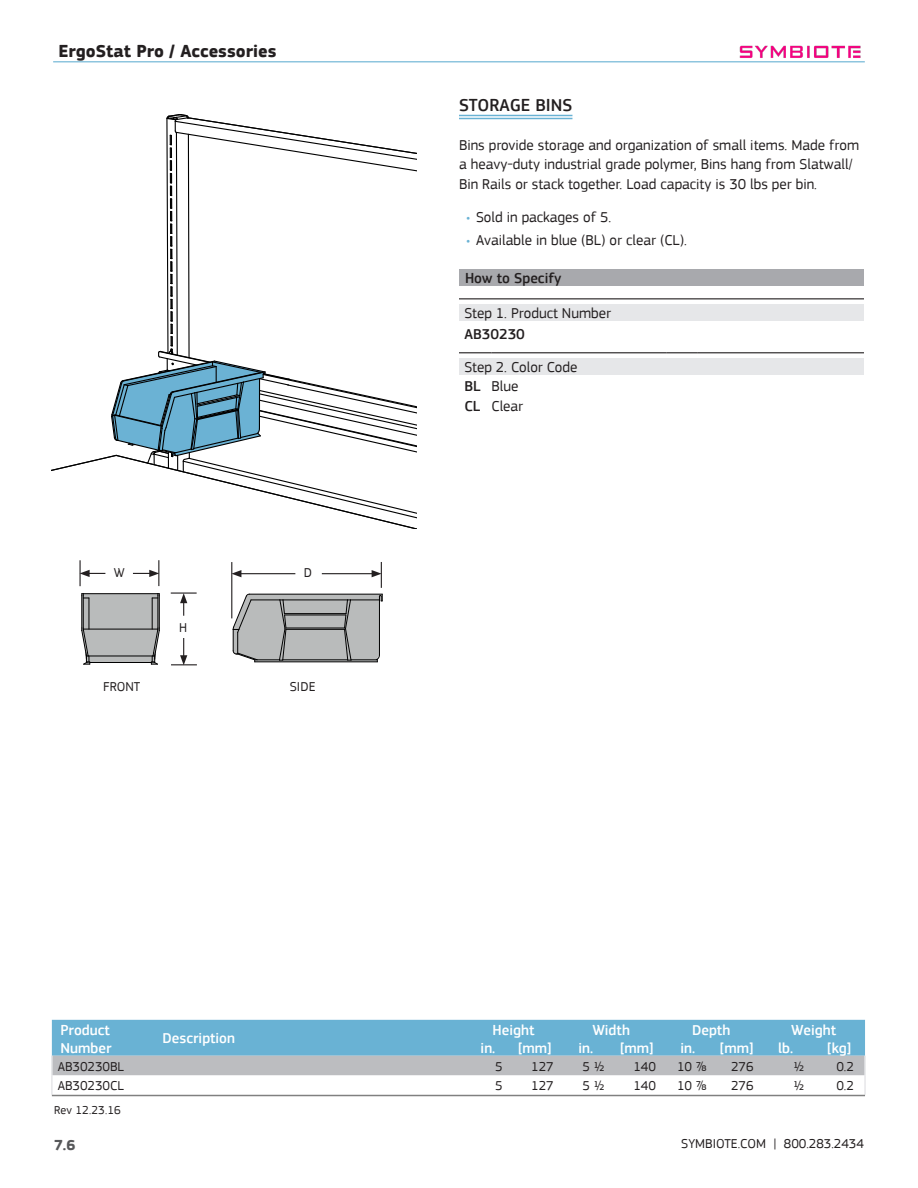
<style>
.page{position:relative;width:918px;height:1188px;background:#fff}
.page>*{position:absolute;margin:0;border:0;box-sizing:border-box;transform-origin:0 0}
.t1{font:700 18px "PF Square Sans Pro";color:#231f20}
.TOC_Product_Name{font:500 18px "PF Square Sans Pro";color:#231f20}
.t2{font:15px/19.5px "PF Square Sans Pro";color:#231f20}
.Spreadsheet_Header-C{font:500 15px "PF Square Sans Pro";color:#fff}
.Spreadsheet_Header-R{font:500 15px "PF Square Sans Pro";color:#fff}
.t3{font:500 15px "PF Square Sans Pro";color:#231f20}
.t4{font:700 15px "PF Square Sans Pro";color:#57585a}
.Spreadsheet_Body-Tex{font:13.5px "PF Square Sans Pro";color:#231f20}
.DIM_TITLES{font:13.5px "PF Square Sans Pro";color:#231f20}
.H6_DIM_TITLES_K80{font:13.5px "PF Square Sans Pro";color:#231f20}
.Spreadsheet_Footer{font:12px "PF Square Sans Pro";letter-spacing:.01em;color:#231f20}
.s1{color:#69b2d4}
</style>
<div class="page">
<img style="left:739px;top:45px;width:122px;height:13px">
<hr style="left:53px;top:61px;width:812px;height:1px;background:#69b2d4">
<hr style="left:459px;top:115px;width:113px;height:1px;background:#69b2d4">
<hr style="left:459px;top:118px;width:113px;height:1px;background:#69b2d4">
<svg style="left:51px;top:114px;width:366px;height:415px"></svg>
<svg style="left:81px;top:593px;width:79px;height:72px;background:#a7a9a9"></svg>
<hr style="left:255px;top:662px;width:122px;height:1px;background:#000">
<svg style="left:233px;top:594px;width:150px;height:68px;background:#a6a8a8"></svg>
<div style="left:459px;top:269px;width:405px;height:16px;background:#a8a9ad"></div>
<div style="left:459px;top:304px;width:405px;height:16px;background:#e6e7e9"></div>
<hr style="left:459px;top:298px;width:405px;height:1px;background:#231f20">
<hr style="left:87px;top:573px;width:65px;height:1px;background:#231f20">
<div style="left:108px;top:560px;width:23px;height:24px;background:#fff"></div>
<svg style="left:80px;top:560px;width:10px;height:26px"></svg>
<svg style="left:149px;top:560px;width:10px;height:26px"></svg>
<hr style="left:183px;top:601px;width:1px;height:57px;background:#231f20">
<svg style="left:180px;top:594px;width:7px;height:9px"></svg>
<div style="left:173px;top:618px;width:27px;height:18px;background:#fff"></div>
<hr style="left:171px;top:592px;width:26px;height:2px;background:#231f20">
<svg style="left:171px;top:655px;width:26px;height:10px"></svg>
<hr style="left:239px;top:573px;width:135px;height:1px;background:#231f20">
<svg style="left:232px;top:570px;width:9px;height:7px"></svg>
<div style="left:298px;top:562px;width:22px;height:21px;background:#fff"></div>
<hr style="left:231px;top:562px;width:1px;height:56px;background:#231f20">
<svg style="left:372px;top:562px;width:10px;height:26px"></svg>
<div style="left:459px;top:358px;width:405px;height:16px;background:#e6e7e9"></div>
<hr style="left:459px;top:352px;width:33px;height:1px;background:#231f20">
<hr style="left:492px;top:352px;width:174px;height:1px;background:#231f20">
<hr style="left:666px;top:352px;width:32px;height:1px;background:#231f20">
<hr style="left:698px;top:352px;width:166px;height:1px;background:#231f20">
<svg style="left:51px;top:1020px;width:815px;height:55px;background:#86b6cd"></svg>
<hr style="left:51px;top:1075px;width:2px;height:20px;background:#e6e7e9">
<hr style="left:864px;top:1075px;width:2px;height:20px;background:#e6e7e9">
<hr style="left:52px;top:1095px;width:813px;height:1px;background:#808080">
<p class="t1" style="left:58px;top:40px;width:219px">ErgoStat Pro / Accessories</p>
<p class="H6_DIM_TITLES_K80" style="left:114px;top:565px;width:13px">W</p>
<p class="H6_DIM_TITLES_K80" style="left:179px;top:620px;width:10px">H</p>
<p class="H6_DIM_TITLES_K80" style="left:304px;top:565px;width:10px">D</p>
<p class="DIM_TITLES" style="left:103px;top:678px;width:39px">FRONT</p>
<p class="DIM_TITLES" style="left:290px;top:678px;width:27px">SIDE</p>
<p class="TOC_Product_Name" style="left:459px;top:95px;width:115px">STORAGE BINS</p>
<p class="t2" style="left:459px;top:135px;width:402px">Bins provide storage and organization of small items. Made from a heavy-duty industrial grade polymer, Bins hang from Slatwall/<br>Bin Rails or stack together. Load capacity is 30 lbs per bin.</p>
<p class="t2" style="left:466px;top:207px;width:147px"><span class="s1">•</span> Sold in packages of 5.</p>
<p class="t2" style="left:466px;top:231px;width:222px"><span class="s1">•</span> Available in blue (BL) or clear (CL).</p>
<p class="t3" style="left:465px;top:269px;width:98px">How to Specify</p>
<p class="t2" style="left:464px;top:303px;width:148px">Step 1. Product Number</p>
<p class="t3" style="left:464px;top:325px;width:62px">AB30230</p>
<p class="t2" style="left:464px;top:357px;width:115px">Step 2. Color Code</p>
<p class="t3" style="left:464px;top:377px;width:18px">BL</p>
<p class="t2" style="left:492px;top:377px;width:28px">Blue</p>
<p class="t3" style="left:464px;top:397px;width:17px">CL</p>
<p class="t2" style="left:492px;top:396px;width:33px">Clear</p>
<p class="Spreadsheet_Header-R" style="left:61px;top:1021px;width:51px">Product</p>
<p class="Spreadsheet_Header-C" style="left:493px;top:1021px;width:43px">Height</p>
<p class="Spreadsheet_Header-C" style="left:593px;top:1021px;width:39px">Width</p>
<p class="Spreadsheet_Header-C" style="left:692px;top:1021px;width:40px">Depth</p>
<p class="Spreadsheet_Header-C" style="left:791px;top:1021px;width:46px">Weight</p>
<p class="Spreadsheet_Header-R" style="left:162px;top:1030px;width:74px">Description</p>
<p class="Spreadsheet_Header-R" style="left:61px;top:1039px;width:53px">Number</p>
<p class="Spreadsheet_Header-C" style="left:481px;top:1039px;width:16px">in.</p>
<p class="Spreadsheet_Header-C" style="left:518px;top:1039px;width:34px">[mm]</p>
<p class="Spreadsheet_Header-C" style="left:578px;top:1039px;width:16px">in.</p>
<p class="Spreadsheet_Header-C" style="left:620px;top:1039px;width:34px">[mm]</p>
<p class="Spreadsheet_Header-C" style="left:680px;top:1039px;width:16px">in.</p>
<p class="Spreadsheet_Header-C" style="left:720px;top:1039px;width:34px">[mm]</p>
<p class="Spreadsheet_Header-C" style="left:778px;top:1039px;width:16px">lb.</p>
<p class="Spreadsheet_Header-C" style="left:828px;top:1039px;width:25px">[kg]</p>
<p class="Spreadsheet_Body-Tex" style="left:58px;top:1058px;width:68px">AB30230BL</p>
<p class="Spreadsheet_Body-Tex" style="left:495px;top:1058px;width:9px">5</p>
<p class="Spreadsheet_Body-Tex" style="left:531px;top:1058px;width:24px">127</p>
<p class="Spreadsheet_Body-Tex" style="left:583px;top:1058px;width:24px">5 1/2</p>
<p class="Spreadsheet_Body-Tex" style="left:633px;top:1058px;width:24px">140</p>
<p class="Spreadsheet_Body-Tex" style="left:677px;top:1058px;width:31px">10 7/8</p>
<p class="Spreadsheet_Body-Tex" style="left:731px;top:1058px;width:24px">276</p>
<p class="Spreadsheet_Body-Tex" style="left:794px;top:1058px;width:13px">1/2</p>
<p class="Spreadsheet_Body-Tex" style="left:836px;top:1058px;width:19px">0.2</p>
<p class="Spreadsheet_Body-Tex" style="left:58px;top:1078px;width:68px">AB30230CL</p>
<p class="Spreadsheet_Body-Tex" style="left:495px;top:1078px;width:9px">5</p>
<p class="Spreadsheet_Body-Tex" style="left:531px;top:1078px;width:24px">127</p>
<p class="Spreadsheet_Body-Tex" style="left:583px;top:1078px;width:24px">5 1/2</p>
<p class="Spreadsheet_Body-Tex" style="left:633px;top:1078px;width:24px">140</p>
<p class="Spreadsheet_Body-Tex" style="left:677px;top:1078px;width:31px">10 7/8</p>
<p class="Spreadsheet_Body-Tex" style="left:731px;top:1078px;width:24px">276</p>
<p class="Spreadsheet_Body-Tex" style="left:794px;top:1078px;width:13px">1/2</p>
<p class="Spreadsheet_Body-Tex" style="left:836px;top:1078px;width:19px">0.2</p>
<p class="Spreadsheet_Footer" style="left:54px;top:1103px;width:68px">Rev 12.23.16</p>
<p class="t4" style="left:54px;top:1136px;width:23px">7.6</p>
<p class="Spreadsheet_Body-Tex" style="left:681px;top:1136px;width:184px">SYMBIOTE.COM | 800.283.2434</p>
</div>
